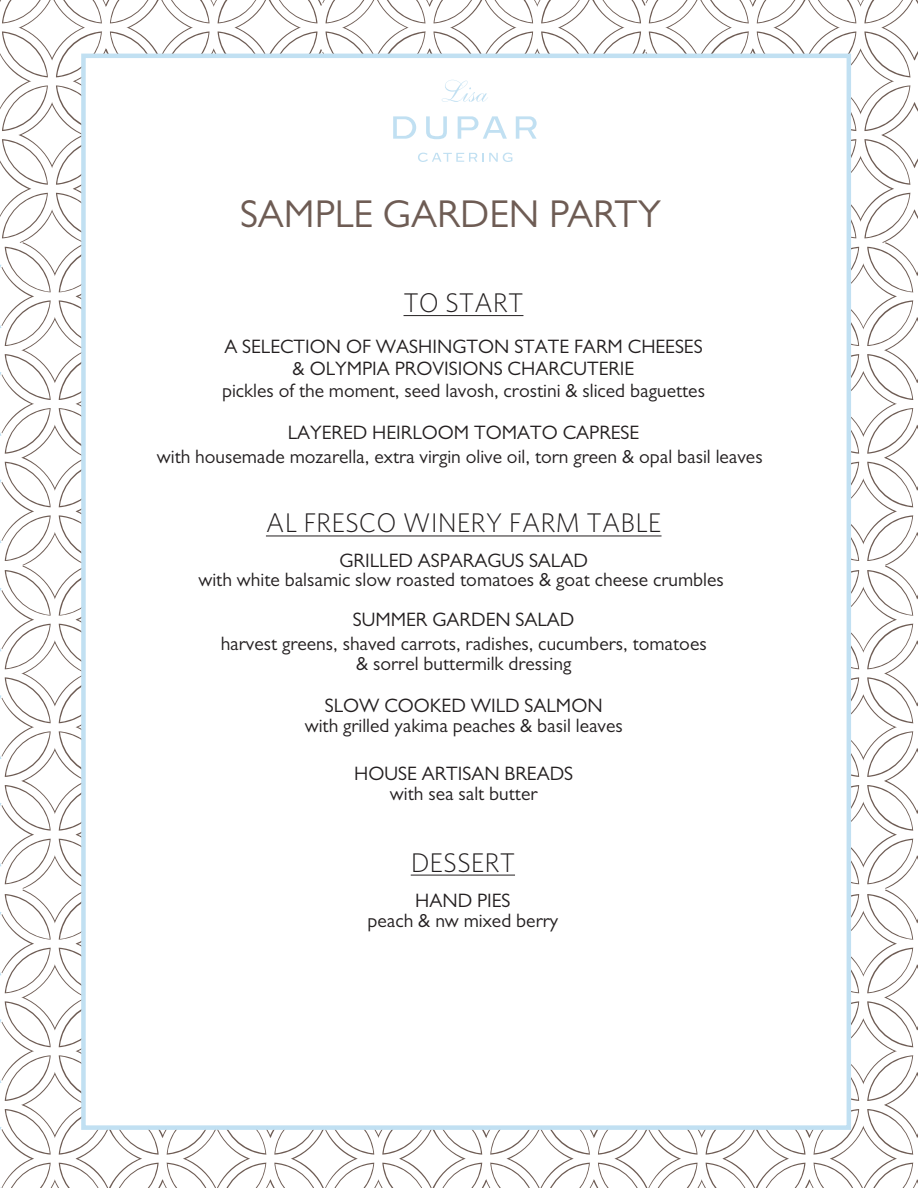
<style>
.page{position:relative;width:918px;height:1188px;background:#fff}
.page>*{position:absolute;margin:0;border:0;box-sizing:border-box;transform-origin:0 0}
.t1{font:39px "Gill Sans MT Pro";color:#6e5c54}
.t2{font:300 27px "Whitney";color:#231f20}
.t3{font:19.5px/21.9px "Gill Sans MT Pro";color:#231f20;text-align:center}
</style>
<div class="page">
<svg style="left:0;top:0;width:322px;height:242px"></svg>
<svg style="left:322px;top:0;width:324px;height:54px"></svg>
<svg style="left:646px;top:0;width:272px;height:242px"></svg>
<svg style="left:2px;top:242px;width:79px;height:324px"></svg>
<svg style="left:2px;top:566px;width:79px;height:323px"></svg>
<svg style="left:851px;top:242px;width:67px;height:324px"></svg>
<svg style="left:851px;top:566px;width:67px;height:323px"></svg>
<svg style="left:0;top:264px;width:2px;height:924px"></svg>
<svg style="left:2px;top:890px;width:322px;height:298px"></svg>
<svg style="left:325px;top:1130px;width:323px;height:58px"></svg>
<svg style="left:648px;top:890px;width:270px;height:298px"></svg>
<div style="left:82px;top:56px;width:765px;height:1072px;background:#fff"></div>
<div style="left:81px;top:54px;width:770px;height:1076px;border:4px solid #c1e0f2"></div>
<hr style="left:404px;top:315px;width:119px;height:1px;background:#231f20">
<hr style="left:266px;top:536px;width:396px;height:1px;background:#231f20">
<hr style="left:411px;top:875px;width:104px;height:1px;background:#231f20">
<svg style="left:393px;top:116px;width:23px;height:23px"></svg>
<svg style="left:426px;top:116px;width:21px;height:23px"></svg>
<svg style="left:458px;top:116px;width:49px;height:23px"></svg>
<svg style="left:516px;top:116px;width:21px;height:23px"></svg>
<svg style="left:418px;top:153px;width:94px;height:9px"></svg>
<svg style="left:442px;top:80px;width:46px;height:22px"></svg>
<h1 class="t1" style="left:240px;top:190px;width:423px">SAMPLE GARDEN PARTY</h1>
<h2 class="t2" style="left:404px;top:287px;width:121px">TO START</h2>
<p class="t3" style="left:222px;top:336px;width:484px">A SELECTION OF WASHINGTON STATE FARM CHEESES &amp; OLYMPIA PROVISIONS CHARCUTERIE<br>pickles of the moment, seed lavosh, crostini &amp; sliced baguettes</p>
<p class="t3" style="left:157px;top:419px;width:607px;line-height:24.9px">LAYERED HEIRLOOM TOMATO CAPRESE<br>with housemade mozarella, extra virgin olive oil, torn green &amp; opal basil leaves</p>
<h2 class="t2" style="left:266px;top:507px;width:397px">AL FRESCO WINERY FARM TABLE</h2>
<p class="t3" style="left:198px;top:551px;width:527px;line-height:18.9px">GRILLED ASPARAGUS SALAD<br>with white balsamic slow roasted tomatoes &amp; goat cheese crumbles</p>
<p class="t3" style="left:221px;top:608px;width:488px;line-height:23.4px">SUMMER GARDEN SALAD<br>harvest greens, shaved carrots, radishes, cucumbers, tomatoes</p>
<p class="t3" style="left:325px;top:642px;width:279px;line-height:42px">&amp; sorrel buttermilk dressing<br>SLOW COOKED WILD SALMON</p>
<p class="t3" style="left:305px;top:715px;width:320px">with grilled yakima peaches &amp; basil leaves</p>
<p class="t3" style="left:354px;top:763px;width:220px;line-height:20.4px">HOUSE ARTISAN BREADS with sea salt butter</p>
<h2 class="t2" style="left:411px;top:846px;width:106px">DESSERT</h2>
<p class="t3" style="left:368px;top:890px;width:192px;line-height:20.4px">HAND PIES<br>peach &amp; nw mixed berry</p>
</div>
